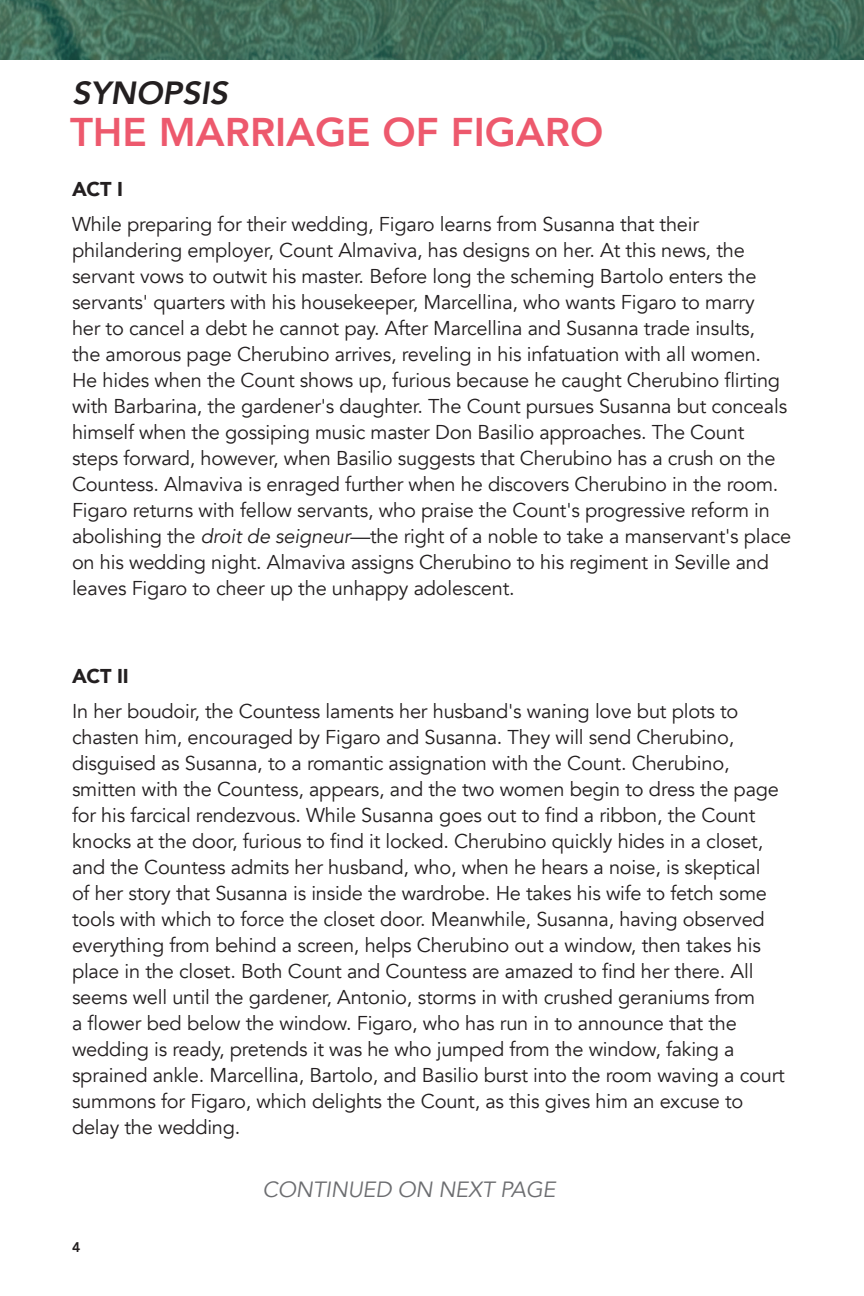
<style>
.page{position:relative;width:864px;height:1296px;background:#fff}
.page>*{position:absolute;margin:0;border:0;box-sizing:border-box;transform-origin:0 0}
.TOC_Headings{font:800 40px "Avenir";color:#ed596d}
.SECTION_HEADING_LAYO{font:italic 800 32px "Avenir";color:#231f20}
.t1{font:italic 22px "Avenir";letter-spacing:-.01em;color:#6c6d70}
.t2{font:20px/26px "Avenir";letter-spacing:-.01em;color:#231f20}
.t3{font:900 20px "Avenir";letter-spacing:-.01em;color:#231f20}
.t4{font:800 14px "Avenir";color:#231f20}
.s1{font-style:italic}
</style>
<div class="page">
<img style="left:0;top:0;width:864px;height:59px">
<p class="SECTION_HEADING_LAYO" style="left:72px;top:74px;width:157px">SYNOPSIS</p>
<p class="TOC_Headings" style="left:70px;top:101px;width:535px">THE MARRIAGE OF FIGARO</p>
<p class="t3" style="left:72px;top:172px;width:53px">ACT I</p>
<p class="t2" style="left:72px;top:212px;width:721px">While preparing for their wedding, Figaro learns from Susanna that their philandering employer, Count Almaviva, has designs on her. At this news, the servant vows to outwit his master. Before long the scheming Bartolo enters the servants' quarters with his housekeeper, Marcellina, who wants Figaro to marry<br>her to cancel a debt he cannot pay. After Marcellina and Susanna trade insults,<br>the amorous page Cherubino arrives, reveling in his infatuation with all women.<br>He hides when the Count shows up, furious because he caught Cherubino flirting with Barbarina, the gardener's daughter. The Count pursues Susanna but conceals himself when the gossiping music master Don Basilio approaches. The Count steps forward, however, when Basilio suggests that Cherubino has a crush on the Countess. Almaviva is enraged further when he discovers Cherubino in the room.<br>Figaro returns with fellow servants, who praise the Count's progressive reform in abolishing the <span class="s1">droit de seigneur</span>—the right of a noble to take a manservant's place on his wedding night. Almaviva assigns Cherubino to his regiment in Seville and leaves Figaro to cheer up the unhappy adolescent.</p>
<p class="t3" style="left:72px;top:659px;width:58px">ACT II</p>
<p class="t2" style="left:72px;top:699px;width:714px">In her boudoir, the Countess laments her husband's waning love but plots to chasten him, encouraged by Figaro and Susanna. They will send Cherubino, disguised as Susanna, to a romantic assignation with the Count. Cherubino, smitten with the Countess, appears, and the two women begin to dress the page for his farcical rendezvous. While Susanna goes out to find a ribbon, the Count knocks at the door, furious to find it locked. Cherubino quickly hides in a closet, and the Countess admits her husband, who, when he hears a noise, is skeptical<br>of her story that Susanna is inside the wardrobe. He takes his wife to fetch some tools with which to force the closet door. Meanwhile, Susanna, having observed everything from behind a screen, helps Cherubino out a window, then takes his place in the closet. Both Count and Countess are amazed to find her there. All seems well until the gardener, Antonio, storms in with crushed geraniums from<br>a flower bed below the window. Figaro, who has run in to announce that the wedding is ready, pretends it was he who jumped from the window, faking a sprained ankle. Marcellina, Bartolo, and Basilio burst into the room waving a court summons for Figaro, which delights the Count, as this gives him an excuse to delay the wedding.</p>
<p class="t4" style="left:72px;top:1236px;width:10px">4</p>
<p class="t1" style="left:263px;top:1177px;width:295px">CONTINUED ON NEXT PAGE</p>
</div>
